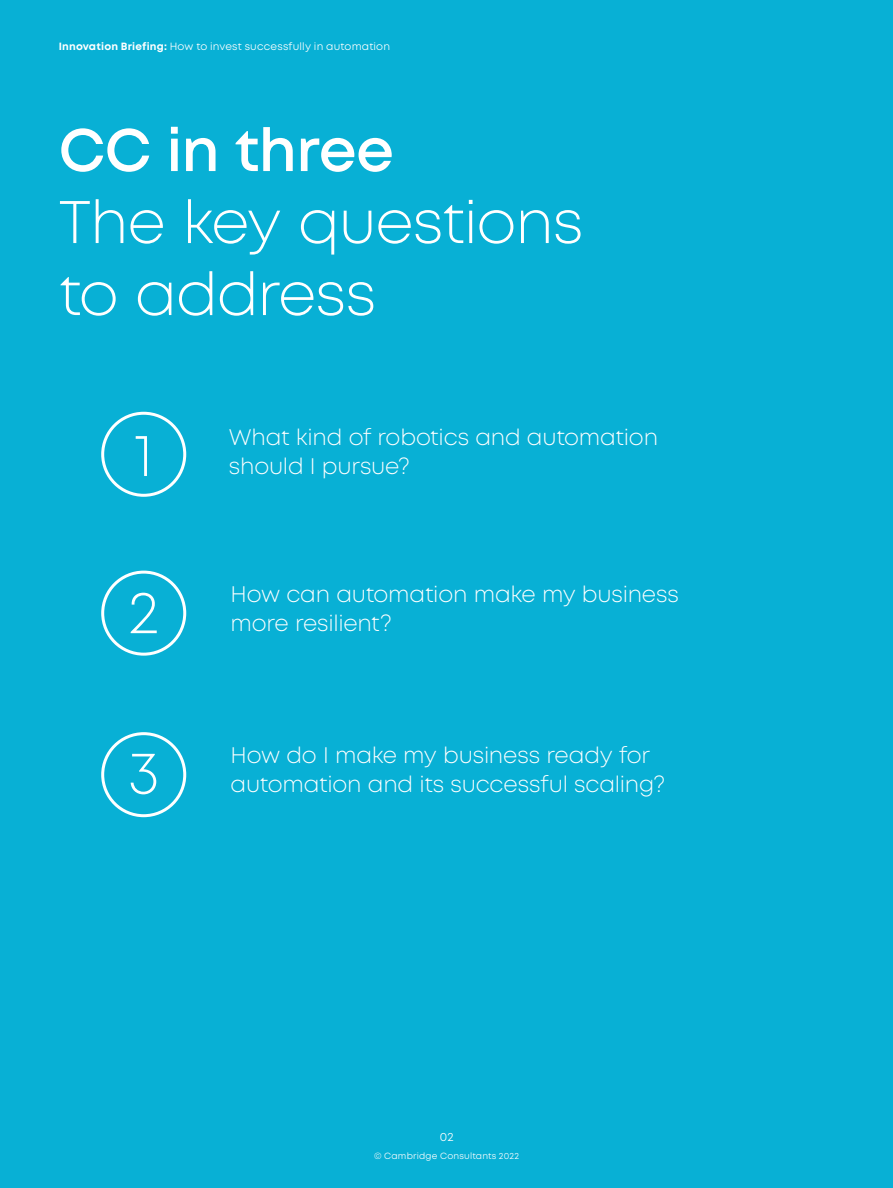
<style>
.page{position:relative;width:893px;height:1188px;background:#08b0d5}
.page>*{position:absolute;margin:0;border:0;box-sizing:border-box;transform-origin:0 0}
.TOC_CC-CGi_00_Key_No{font:300 60px/72px "Mont";letter-spacing:-.02em;color:#fff}
.TOC_CC-CGi_00_Key_No-2{font:300 22.5px/29.2px "Mont";letter-spacing:-.01em;color:#fff}
.t1{font:12px "Mont";color:#fff}
.t2{font:10.5px "Mont";letter-spacing:.015em;color:#fff}
.t3{font:9px "Mont";letter-spacing:.02em;color:#fff}
.s1{font-weight:700}
.s2{font-weight:600}
</style>
<div class="page">
<div style="left:101px;top:412px;width:85px;height:85px;border:3px solid #fff;border-radius:50%"></div>
<div style="left:101px;top:571px;width:85px;height:85px;border:3px solid #fff;border-radius:50%"></div>
<div style="left:101px;top:732px;width:85px;height:85px;border:3px solid #fff;border-radius:50%"></div>
<p class="t2" style="left:59px;top:40px;width:333px"><span class="s1">Innovation Briefing:</span> How to invest successfully in automation</p>
<p class="TOC_CC-CGi_00_Key_No" style="left:59px;top:115px;width:526px"><span class="s2">CC in three<br></span>The key questions to address</p>
<p class="TOC_CC-CGi_00_Key_No" style="left:134px;top:420px;width:20px">1</p>
<p class="TOC_CC-CGi_00_Key_No" style="left:128px;top:577px;width:32px">2</p>
<p class="TOC_CC-CGi_00_Key_No" style="left:128px;top:737px;width:33px">3</p>
<p class="TOC_CC-CGi_00_Key_No-2" style="left:229px;top:423px;width:431px">What kind of robotics and automation</p>
<p class="TOC_CC-CGi_00_Key_No-2" style="left:229px;top:452px;width:182px">should I pursue?</p>
<p class="TOC_CC-CGi_00_Key_No-2" style="left:231px;top:580px;width:450px">How can automation make my business more resilient?</p>
<p class="TOC_CC-CGi_00_Key_No-2" style="left:231px;top:741px;width:436px">How do I make my business ready for automation and its successful scaling?</p>
<p class="t1" style="left:440px;top:1129px;width:15px">02</p>
<p class="t3" style="left:374px;top:1150px;width:146px">© Cambridge Consultants 2022</p>
</div>
